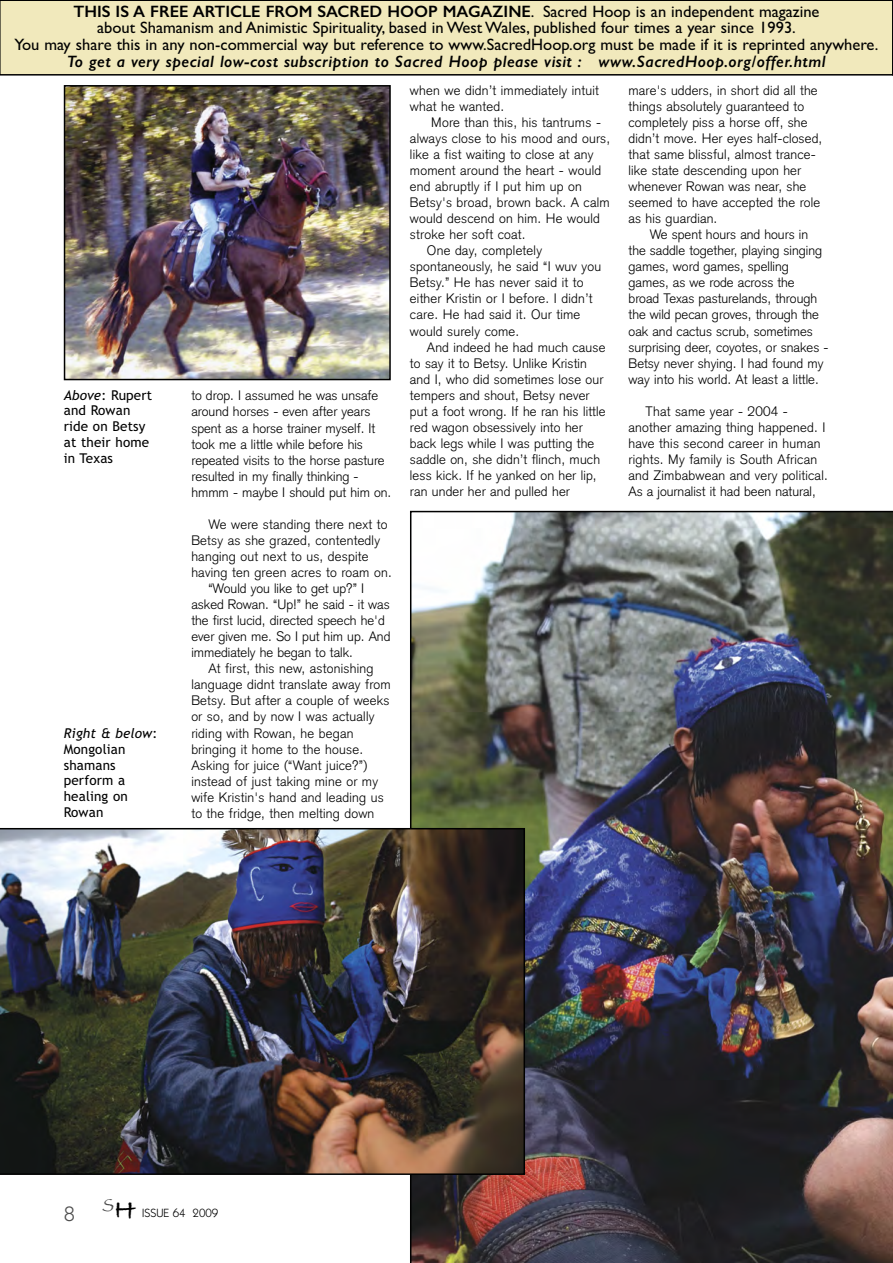
<style>
.page{position:relative;width:893px;height:1263px;background:#fff}
.page>*{position:absolute;margin:0;border:0;box-sizing:border-box;transform-origin:0 0}
.t1{font:21px "Kabel IT Cby BT";color:#4d4d4d}
.t2{font:18px "Papyrus";color:#4d4d4d}
.t3{font:16.5px/16px "Gill Sans";color:#000;text-align:center}
.t4{font:italic 600 16.5px "Gill Sans";letter-spacing:.025em;color:#000}
.t5{font:300 13.5px/16px "Akzidenz Grotesk";letter-spacing:.01em;color:#000}
.t6{font:13.5px/15.8px "Trebuchet MS";letter-spacing:.01em;color:#000}
.t7{font:12px "Kabel IT Cby BT";color:#000}
.s1{font-weight:600}
.s2{font-style:italic}
.s3{font-family:"Bradley Hand ITCTT";font-weight:700;font-size:27px;color:#000}
</style>
<div class="page">
<img style="left:67px;top:88px;width:321px;height:289px">
<div style="left:64px;top:85px;width:327px;height:295px;border:2px solid #000"></div>
<img style="left:410px;top:511px;width:483px;height:752px">
<img style="left:0;top:828px;width:525px;height:347px">
<div style="left:0;top:0;width:892px;height:76px;background:#f1e9bc"></div>
<svg style="left:892px;top:0;width:1px;height:76px"></svg>
<p class="t3" style="left:14px;top:6px;width:865px"><span class="s1">THIS IS A FREE ARTICLE FROM SACRED HOOP MAGAZINE</span>. Sacred Hoop is an independent magazine<br>about Shamanism and Animistic Spirituality, based in West Wales, published four times a year since 1993.<br>You may share this in any non-commercial way but reference to www.SacredHoop.org must be made if it is reprinted anywhere.</p>
<p class="t4" style="left:67px;top:55px;width:760px">To get a very special low-cost subscription to Sacred Hoop please visit : www.SacredHoop.org/offer.html</p>
<p class="t6" style="left:64px;top:388px;width:90px"><span class="s2">Above</span>: Rupert and Rowan ride on Betsy at their home in Texas</p>
<p class="t6" style="left:64px;top:727px;width:95px"><span class="s2">Right &amp; below</span>:<br>Mongolian shamans perform a healing on<br>Rowan</p>
<p class="t5" style="left:191px;top:389px;width:201px">to drop. I assumed he was unsafe around horses - even after years spent as a horse trainer myself. It took me a little while before his repeated visits to the horse pasture resulted in my finally thinking - hmmm - maybe I should put him on.</p>
<p class="t5" style="left:208px;top:518px;width:181px">We were standing there next to</p>
<p class="t5" style="left:191px;top:534px;width:190px">Betsy as she grazed, contentedly</p>
<p class="t5" style="left:191px;top:550px;width:179px">hanging out next to us, despite</p>
<p class="t5" style="left:191px;top:566px;width:202px">having ten green acres to roam on.</p>
<p class="t5" style="left:208px;top:582px;width:157px">“Would you like to get up?” I</p>
<p class="t5" style="left:191px;top:598px;width:200px">asked Rowan. “Up!” he said - it was</p>
<p class="t5" style="left:191px;top:614px;width:195px">the first lucid, directed speech he'd</p>
<p class="t5" style="left:191px;top:630px;width:201px">ever given me. So I put him up. And</p>
<p class="t5" style="left:191px;top:646px;width:163px">immediately he began to talk.</p>
<p class="t5" style="left:208px;top:662px;width:167px">At first, this new, astonishing</p>
<p class="t5" style="left:191px;top:678px;width:201px">language didnt translate away from</p>
<p class="t5" style="left:191px;top:694px;width:200px">Betsy. But after a couple of weeks</p>
<p class="t5" style="left:191px;top:710px;width:185px">or so, and by now I was actually</p>
<p class="t5" style="left:191px;top:726px;width:164px">riding with Rowan, he began</p>
<p class="t5" style="left:191px;top:742px;width:173px">bringing it home to the house.</p>
<p class="t5" style="left:191px;top:758px;width:178px">Asking for juice (“Want juice?”)</p>
<p class="t5" style="left:191px;top:774px;width:188px">instead of just taking mine or my</p>
<p class="t5" style="left:191px;top:790px;width:194px">wife Kristin's hand and leading us</p>
<p class="t5" style="left:191px;top:807px;width:184px">to the fridge, then melting down</p>
<p class="t5" style="left:410px;top:84px;width:191px">when we didn’t immediately intuit what he wanted.</p>
<p class="t5" style="left:431px;top:116px;width:171px">More than this, his tantrums -</p>
<p class="t5" style="left:410px;top:132px;width:202px">always close to his mood and ours,</p>
<p class="t5" style="left:410px;top:148px;width:185px">like a fist waiting to close at any</p>
<p class="t5" style="left:410px;top:164px;width:193px">moment around the heart - would</p>
<p class="t5" style="left:410px;top:180px;width:173px">end abruptly if I put him up on</p>
<p class="t5" style="left:410px;top:196px;width:201px">Betsy's broad, brown back. A calm</p>
<p class="t5" style="left:410px;top:212px;width:191px">would descend on him. He would</p>
<p class="t5" style="left:410px;top:228px;width:117px">stroke her soft coat.</p>
<p class="t5" style="left:427px;top:244px;width:117px">One day, completely</p>
<p class="t5" style="left:410px;top:260px;width:193px">spontaneously, he said “I wuv you</p>
<p class="t5" style="left:410px;top:276px;width:175px">Betsy.” He has never said it to</p>
<p class="t5" style="left:410px;top:292px;width:184px">either Kristin or I before. I didn’t</p>
<p class="t5" style="left:410px;top:308px;width:172px">care. He had said it. Our time</p>
<p class="t5" style="left:410px;top:324px;width:111px">would surely come.</p>
<p class="t5" style="left:427px;top:340px;width:180px">And indeed he had much cause</p>
<p class="t5" style="left:410px;top:356px;width:178px">to say it to Betsy. Unlike Kristin</p>
<p class="t5" style="left:410px;top:372px;width:195px">and I, who did sometimes lose our</p>
<p class="t5" style="left:410px;top:389px;width:181px">tempers and shout, Betsy never</p>
<p class="t5" style="left:410px;top:405px;width:197px">put a foot wrong. If he ran his little</p>
<p class="t5" style="left:410px;top:421px;width:174px">red wagon obsessively into her</p>
<p class="t5" style="left:410px;top:437px;width:186px">back legs while I was putting the</p>
<p class="t5" style="left:410px;top:453px;width:192px">saddle on, she didn’t flinch, much</p>
<p class="t5" style="left:410px;top:469px;width:188px">less kick. If he yanked on her lip,</p>
<p class="t5" style="left:410px;top:485px;width:161px">ran under her and pulled her</p>
<p class="t5" style="left:629px;top:84px;width:195px">mare's udders, in short did all the things absolutely guaranteed to completely piss a horse off, she didn’t move. Her eyes half-closed, that same blissful, almost trance&shy;like state descending upon her whenever Rowan was near, she seemed to have accepted the role as his guardian.</p>
<p class="t5" style="left:629px;top:228px;width:201px;text-indent:21px">We spent hours and hours in the saddle together, playing singing games, word games, spelling games, as we rode across the broad Texas pasturelands, through the wild pecan groves, through the oak and cactus scrub, sometimes surprising deer, coyotes, or snakes -<br>Betsy never shying. I had found my way into his world. At least a little.</p>
<p class="t5" style="left:629px;top:405px;width:201px;text-indent:17px">That same year - 2004 - another amazing thing happened. I have this second career in human rights. My family is South African and Zimbabwean and very political.<br>As a journalist it had been natural,</p>
<h1 class="t1" style="left:64px;top:1201px;width:13px">8</h1>
<h2 class="t2" style="left:102px;top:1194px;width:34px">S<span class="s3">H</span></h2>
<p class="t7" style="left:142px;top:1205px;width:78px">ISSUE 64 2009</p>
</div>
